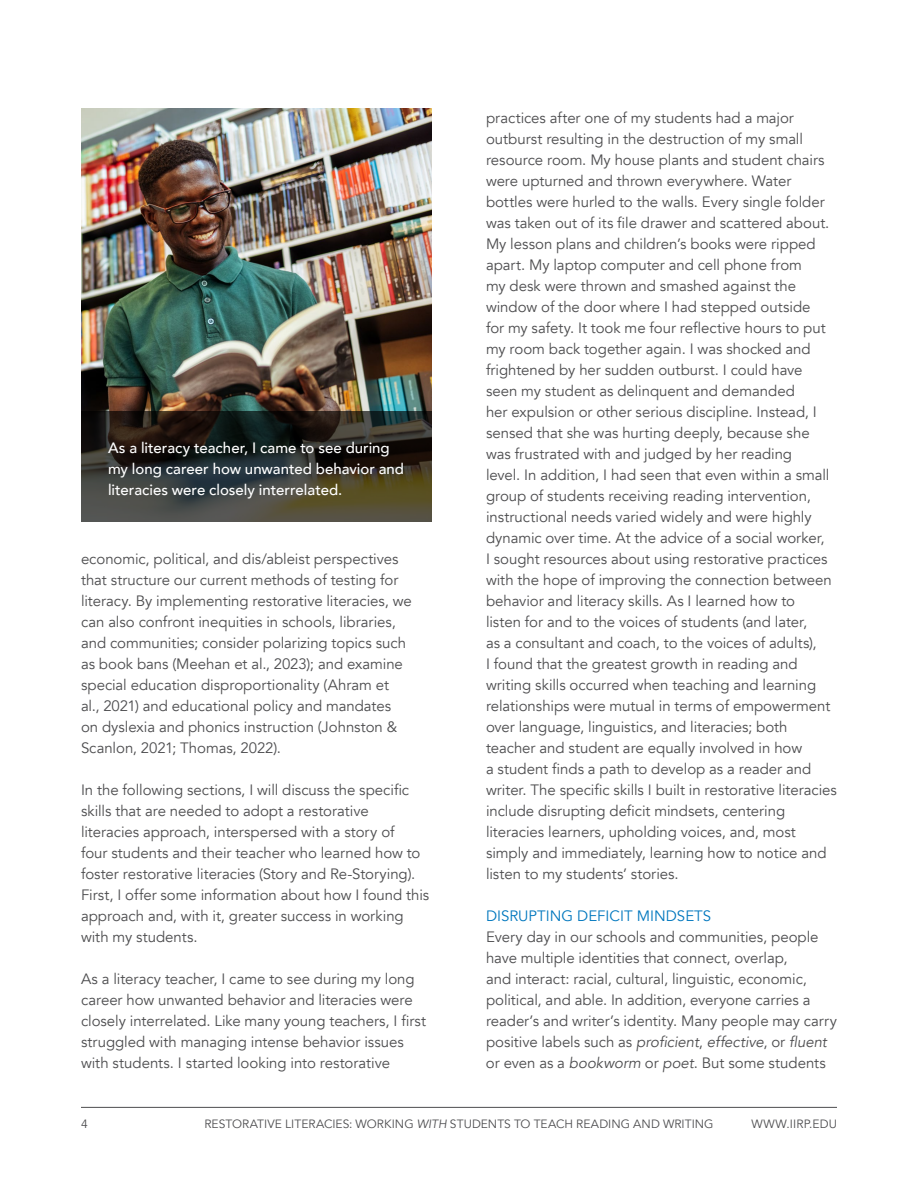
<style>
.page{position:relative;width:918px;height:1188px;background:#fff}
.page>*{position:absolute;margin:0;border:0;box-sizing:border-box;transform-origin:0 0}
.t1{font:15px/21px "Avenir";letter-spacing:-.005em;color:#4d4d4f}
.t2{font:500 15px/21px "Avenir";color:#fff}
.t3{font:15px "Avenir";color:#0077be}
.t4{font:12px "Avenir";letter-spacing:.005em;color:#4d4d4f}
.s1{font-style:italic}
</style>
<div class="page">
<img style="left:81px;top:108px;width:351px;height:303px">
<svg style="left:81px;top:411px;width:351px;height:111px;background:#33332b"></svg>
<hr style="left:81px;top:1107px;width:756px;height:1px;background:#4d4d4f">
<p class="t2" style="left:108px;top:436px;width:298px">As a literacy teacher, I came to see during my long career how unwanted behavior and literacies were closely interrelated.</p>
<p class="t1" style="left:81px;top:549px;width:332px">economic, political, and dis/ableist perspectives that structure our current methods of testing for literacy. By implementing restorative literacies, we can also confront inequities in schools, libraries, and communities; consider polarizing topics such as book bans (Meehan et al., 2023); and examine special education disproportionality (Ahram et<br>al., 2021) and educational policy and mandates on dyslexia and phonics instruction (Johnston &amp; Scanlon, 2021; Thomas, 2022).</p>
<p class="t1" style="left:81px;top:780px;width:350px">In the following sections, I will discuss the specific skills that are needed to adopt a restorative literacies approach, interspersed with a story of<br>four students and their teacher who learned how to foster restorative literacies (Story and Re-Storying).<br>First, I offer some information about how I found this approach and, with it, greater success in working with my students.</p>
<p class="t1" style="left:81px;top:969px;width:347px">As a literacy teacher, I came to see during my long career how unwanted behavior and literacies were closely interrelated. Like many young teachers, I first struggled with managing intense behavior issues with students. I started looking into restorative</p>
<p class="t1" style="left:486px;top:108px;width:352px">practices after one of my students had a major outburst resulting in the destruction of my small resource room. My house plants and student chairs were upturned and thrown everywhere. Water bottles were hurled to the walls. Every single folder was taken out of its file drawer and scattered about.<br>My lesson plans and children’s books were ripped apart. My laptop computer and cell phone from<br>my desk were thrown and smashed against the window of the door where I had stepped outside<br>for my safety. It took me four reflective hours to put my room back together again. I was shocked and frightened by her sudden outburst. I could have seen my student as delinquent and demanded<br>her expulsion or other serious discipline. Instead, I sensed that she was hurting deeply, because she was frustrated with and judged by her reading<br>level. In addition, I had seen that even within a small group of students receiving reading intervention, instructional needs varied widely and were highly dynamic over time. At the advice of a social worker,<br>I sought resources about using restorative practices with the hope of improving the connection between behavior and literacy skills. As I learned how to<br>listen for and to the voices of students (and later,<br>as a consultant and coach, to the voices of adults),<br>I found that the greatest growth in reading and writing skills occurred when teaching and learning relationships were mutual in terms of empowerment over language, linguistics, and literacies; both teacher and student are equally involved in how<br>a student finds a path to develop as a reader and writer. The specific skills I built in restorative literacies include disrupting deficit mindsets, centering literacies learners, upholding voices, and, most simply and immediately, learning how to notice and listen to my students’ stories.</p>
<p class="t3" style="left:486px;top:907px;width:227px">DISRUPTING DEFICIT MINDSETS</p>
<p class="t1" style="left:486px;top:927px;width:353px">Every day in our schools and communities, people have multiple identities that connect, overlap,<br>and interact: racial, cultural, linguistic, economic, political, and able. In addition, everyone carries a reader’s and writer’s identity. Many people may carry positive labels such as <span class="s1">proficient</span>, <span class="s1">effective</span>, or <span class="s1">fluent </span>or even as a <span class="s1">bookworm</span> or <span class="s1">poet</span>. But some students</p>
<p class="t4" style="left:81px;top:1116px;width:8px">4</p>
<p class="t4" style="left:204px;top:1116px;width:511px">RESTORATIVE LITERACIES: WORKING <span class="s1">WITH</span> STUDENTS TO TEACH READING AND WRITING</p>
<p class="t4" style="left:751px;top:1116px;width:87px">WWW.IIRP.EDU</p>
</div>
